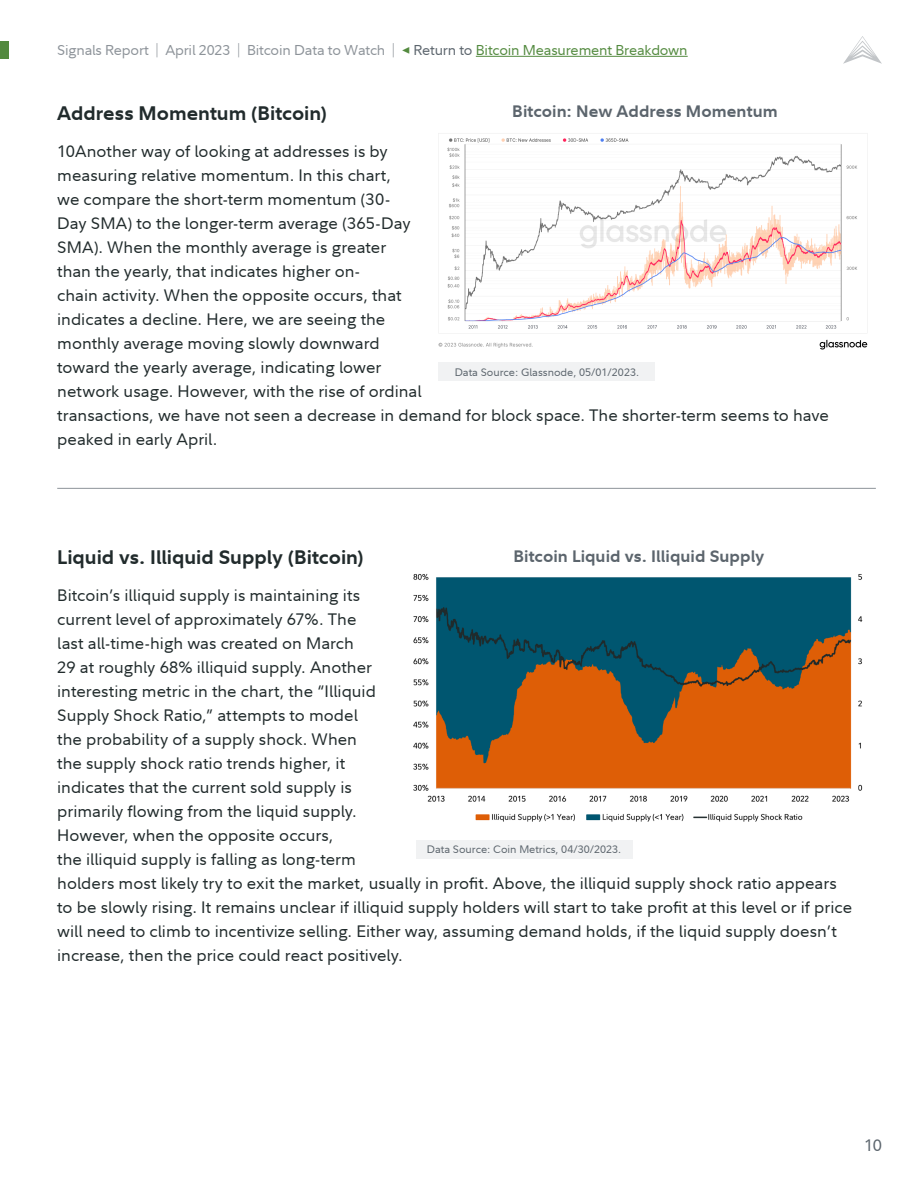
<style>
.page{position:relative;width:918px;height:1188px;background:#fff}
.page>*{position:absolute;margin:0;border:0;box-sizing:border-box;transform-origin:0 0}
.t1{font:700 19.5px "Fidelity Sans";color:#212b2c}
.t2{font:16.5px/24px "Fidelity Sans";color:#212b2c}
.t3{font:700 16.5px "Fidelity Sans";letter-spacing:.005em;color:#5c656d}
.t4{font:16.5px "Fidelity Sans";color:#5c656d}
.t5{font:14.25px "Fidelity Sans";letter-spacing:-.01em;color:#8d9399}
.t6{font:10.8px "Fidelity Sans";color:#5c656d}
.s1{font-weight:300}
.s2{font-family:"Minion Pro";color:#538a3f}
.s3{color:#5c656d}
.s4{color:#538a3f}
</style>
<div class="page">
<hr style="left:476px;top:56px;width:212px;height:1px;background:#538a3f">
<div style="left:0;top:41px;width:9px;height:18px;background:#538a3f"></div>
<svg style="left:843px;top:36px;width:39px;height:28px"></svg>
<img style="left:413px;top:574px;width:449px;height:248px">
<div style="left:416px;top:840px;width:216px;height:19px;background:#f1f2f3"></div>
<hr style="left:57px;top:488px;width:819px;height:1px;background:#8d9399">
<img style="left:438px;top:133px;width:430px;height:217px">
<div style="left:438px;top:362px;width:217px;height:19px;background:#f1f2f3"></div>
<p class="t5" style="left:57px;top:41px;width:632px">Signals Report <span class="s1">|</span> April 2023 <span class="s1">|</span> Bitcoin Data to Watch <span class="s1">|</span> <span class="s2">◀</span> <span class="s3">Return to</span> <span class="s4">Bitcoin Measurement Breakdown</span></p>
<p class="t1" style="left:57px;top:100px;width:271px">Address Momentum (Bitcoin)</p>
<p class="t3" style="left:512px;top:101px;width:267px">Bitcoin: New Address Momentum</p>
<p class="t2" style="left:57px;top:139px;width:773px">10Another way of looking at addresses is by<br>measuring relative momentum. In this chart,<br>we compare the short-term momentum (30-<br>Day SMA) to the longer-term average (365-Day<br>SMA). When the monthly average is greater<br>than the yearly, that indicates higher on-<br>chain activity. When the opposite occurs, that<br>indicates a decline. Here, we are seeing the<br>monthly average moving slowly downward<br>toward the yearly average, indicating lower<br>network usage. However, with the rise of ordinal<br>transactions, we have not seen a decrease in demand for block space. The shorter-term seems to have peaked in early April.</p>
<p class="t6" style="left:455px;top:365px;width:186px">Data Source: Glassnode, 05/01/2023.</p>
<p class="t1" style="left:57px;top:544px;width:308px">Liquid vs. Illiquid Supply (Bitcoin)</p>
<p class="t3" style="left:513px;top:545px;width:253px">Bitcoin Liquid vs. Illiquid Supply</p>
<p class="t2" style="left:57px;top:583px;width:797px">Bitcoin’s illiquid supply is maintaining its<br>current level of approximately 67%. The<br>last all-time-high was created on March<br>29 at roughly 68% illiquid supply. Another<br>interesting metric in the chart, the “Illiquid<br>Supply Shock Ratio,” attempts to model<br>the probability of a supply shock. When<br>the supply shock ratio trends higher, it<br>indicates that the current sold supply is<br>primarily flowing from the liquid supply.<br>However, when the opposite occurs,<br>the illiquid supply is falling as long-term<br>holders most likely try to exit the market, usually in profit. Above, the illiquid supply shock ratio appears to be slowly rising. It remains unclear if illiquid supply holders will start to take profit at this level or if price will need to climb to incentivize selling. Either way, assuming demand holds, if the liquid supply doesn’t increase, then the price could react positively.</p>
<p class="t6" style="left:427px;top:842px;width:196px">Data Source: Coin Metrics, 04/30/2023.</p>
<p class="t4" style="left:864px;top:1134px;width:19px">10</p>
</div>
